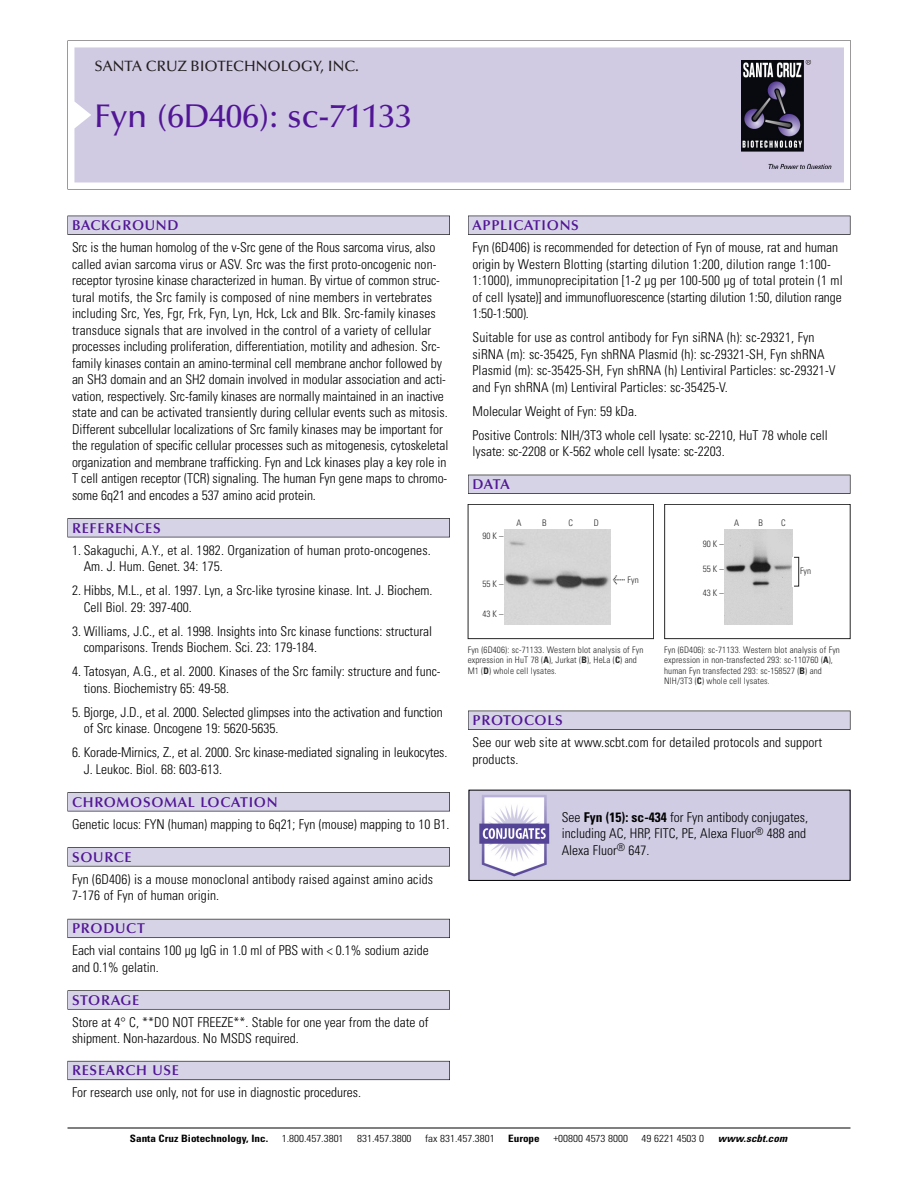
<style>
.page{position:relative;width:918px;height:1188px;background:#fff}
.page>*{position:absolute;margin:0;border:0;box-sizing:border-box;transform-origin:0 0}
.t1{font:500 33px "Optima";color:#511695}
.t2{font:500 15px "Optima";color:#231f20}
.t3{font:600 14.25px "Optima";letter-spacing:.05em;color:#511695}
.t4{font:300 condensed 13.5px/16.5px "Univers";color:#000}
.t5{font:300 condensed 10.2px "Univers";color:#000;scale:1.1 1}
.t6{font:700 condensed 10.2px "Univers";color:#000;scale:1.1 1}
.t7{font:italic 700 condensed 10.2px "Univers";letter-spacing:.005em;color:#000;scale:1.1 1}
.t8{font:9px/10.5px "Univers Condensed Light+GOZABG";letter-spacing:.015em;color:#272627}
.t9{font:9px/10.5px "Univers Condensed Light+MUFJSS";letter-spacing:.015em;color:#272627}
.s1{font-family:"Meta Plus Book Roman+CENWRT";font-size:10.5px}
.s2{font-family:"Univers Condensed Bold+XETQTM"}
.s3{font-family:"Univers Condensed Bold+WXTKXA"}
.s4{font-weight:700}
</style>
<div class="page">
<svg style="left:68px;top:40px;width:783px;height:149px"></svg>
<div style="left:74px;top:47px;width:770px;height:135px;background:#d1cae3"></div>
<img style="left:741px;top:60px;width:90px;height:108px">
<div style="left:68px;top:216px;width:382px;height:19px;background:#525155"></div>
<div style="left:68px;top:216px;width:381px;height:18px;background:#d7d3e7"></div>
<div style="left:68px;top:518px;width:382px;height:19px;background:#525155"></div>
<div style="left:68px;top:519px;width:381px;height:18px;background:#d7d3e7"></div>
<div style="left:68px;top:792px;width:382px;height:19px;background:#545357"></div>
<div style="left:68px;top:793px;width:381px;height:18px;background:#d7d3e7"></div>
<div style="left:68px;top:847px;width:382px;height:19px;background:#575759"></div>
<div style="left:68px;top:848px;width:381px;height:18px;background:#d7d3e7"></div>
<div style="left:68px;top:919px;width:382px;height:19px;background:#5b5a62"></div>
<div style="left:68px;top:919px;width:381px;height:18px;background:#d7d3e7"></div>
<div style="left:68px;top:990px;width:382px;height:20px;background:#626263"></div>
<div style="left:68px;top:991px;width:381px;height:18px;background:#d7d3e7"></div>
<div style="left:68px;top:1061px;width:382px;height:19px;background:#66646e"></div>
<div style="left:68px;top:1061px;width:381px;height:18px;background:#d7d3e7"></div>
<div style="left:468px;top:216px;width:382px;height:19px;background:#525155"></div>
<div style="left:468px;top:216px;width:382px;height:18px;background:#d7d3e7"></div>
<div style="left:468px;top:475px;width:382px;height:19px;background:#515055"></div>
<div style="left:468px;top:475px;width:382px;height:18px;background:#d7d3e7"></div>
<div style="left:468px;top:711px;width:382px;height:19px;background:#525155"></div>
<div style="left:468px;top:711px;width:382px;height:18px;background:#d7d3e7"></div>
<hr style="left:68px;top:1128px;width:782px;height:1px;background:#000">
<div style="left:664px;top:504px;width:186px;height:135px;border:1px solid #272627"></div>
<img style="left:725px;top:529px;width:67px;height:95px">
<div style="left:794px;top:557px;width:5px;height:29px;border:1px solid #272627"></div>
<div style="left:468px;top:504px;width:186px;height:135px;border:1px solid #272627"></div>
<img style="left:505px;top:529px;width:106px;height:95px">
<img style="left:471px;top:792px;width:377px;height:87px">
<div style="left:469px;top:790px;width:381px;height:91px;border:1px solid #000"></div>
<p class="t2" style="left:94px;top:61px;width:266px">SANTA CRUZ BIOTECHNOLOGY, INC.</p>
<h1 class="t1" style="left:94px;top:103px;width:319px">Fyn (6D406): sc-71133</h1>
<p class="t3" style="left:72px;top:219px;width:108px">BACKGROUND</p>
<p class="t4" style="left:72px;top:240px;width:378px">Src is the human homolog of the v-Src gene of the Rous sarcoma virus, also called avian sarcoma virus or ASV. Src was the first proto-oncogenic non&shy;receptor tyrosine kinase characterized in human. By virtue of common struc&shy;tural motifs, the Src family is composed of nine members in vertebrates including Src, Yes, Fgr, Frk, Fyn, Lyn, Hck, Lck and Blk. Src-family kinases transduce signals that are involved in the control of a variety of cellular processes including proliferation, differentiation, motility and adhesion. Src&shy;family kinases contain an amino-terminal cell membrane anchor followed by an SH3 domain and an SH2 domain involved in modular association and acti&shy;vation, respectively. Src-family kinases are normally maintained in an inactive state and can be activated transiently during cellular events such as mitosis.<br>Different subcellular localizations of Src family kinases may be important for the regulation of specific cellular processes such as mitogenesis, cytoskeletal organization and membrane trafficking. Fyn and Lck kinases play a key role in T cell antigen receptor (TCR) signaling. The human Fyn gene maps to chromo&shy;some 6q21 and encodes a 537 amino acid protein.</p>
<p class="t3" style="left:72px;top:522px;width:90px">REFERENCES</p>
<p class="t4" style="left:84px;top:543px;width:349px;text-indent:-12px">1. Sakaguchi, A.Y., et al. 1982. Organization of human proto-oncogenes.<br>Am. J. Hum. Genet. 34: 175.</p>
<p class="t4" style="left:84px;top:583px;width:350px;text-indent:-12px">2. Hibbs, M.L., et al. 1997. Lyn, a Src-like tyrosine kinase. Int. J. Biochem.<br>Cell Biol. 29: 397-400.</p>
<p class="t4" style="left:84px;top:624px;width:350px;text-indent:-12px">3. Williams, J.C., et al. 1998. Insights into Src kinase functions: structural comparisons. Trends Biochem. Sci. 23: 179-184.</p>
<p class="t4" style="left:84px;top:664px;width:359px;text-indent:-12px">4. Tatosyan, A.G., et al. 2000. Kinases of the Src family: structure and func&shy;tions. Biochemistry 65: 49-58.</p>
<p class="t4" style="left:84px;top:705px;width:361px;text-indent:-12px">5. Bjorge, J.D., et al. 2000. Selected glimpses into the activation and function of Src kinase. Oncogene 19: 5620-5635.</p>
<p class="t4" style="left:84px;top:745px;width:365px;text-indent:-12px">6. Korade-Mirnics, Z., et al. 2000. Src kinase-mediated signaling in leukocytes.<br>J. Leukoc. Biol. 68: 603-613.</p>
<p class="t3" style="left:72px;top:796px;width:207px">CHROMOSOMAL LOCATION</p>
<p class="t4" style="left:72px;top:817px;width:379px">Genetic locus: FYN (human) mapping to 6q21; Fyn (mouse) mapping to 10 B1.</p>
<p class="t3" style="left:72px;top:851px;width:61px">SOURCE</p>
<p class="t4" style="left:72px;top:872px;width:363px">Fyn (6D406) is a mouse monoclonal antibody raised against amino acids<br>7-176 of Fyn of human origin.</p>
<p class="t3" style="left:72px;top:923px;width:74px">PRODUCT</p>
<p class="t4" style="left:72px;top:943px;width:358px">Each vial contains 100 µg IgG in 1.0 ml of PBS with &lt; 0.1% sodium azide and 0.1% gelatin.</p>
<p class="t3" style="left:72px;top:994px;width:69px">STORAGE</p>
<p class="t4" style="left:72px;top:1015px;width:358px">Store at 4° C, **DO NOT FREEZE**. Stable for one year from the date of shipment. Non-hazardous. No MSDS required.</p>
<p class="t3" style="left:72px;top:1065px;width:109px">RESEARCH USE</p>
<p class="t4" style="left:72px;top:1085px;width:290px">For research use only, not for use in diagnostic procedures.</p>
<p class="t3" style="left:473px;top:219px;width:108px">APPLICATIONS</p>
<p class="t4" style="left:473px;top:240px;width:372px">Fyn (6D406) is recommended for detection of Fyn of mouse, rat and human origin by Western Blotting (starting dilution 1:200, dilution range 1:100- 1:1000), immunoprecipitation [1-2 µg per 100-500 µg of total protein (1 ml of cell lysate)] and immunofluorescence (starting dilution 1:50, dilution range 1:50-1:500).</p>
<p class="t4" style="left:473px;top:330px;width:365px">Suitable for use as control antibody for Fyn siRNA (h): sc-29321, Fyn siRNA (m): sc-35425, Fyn shRNA Plasmid (h): sc-29321-SH, Fyn shRNA Plasmid (m): sc-35425-SH, Fyn shRNA (h) Lentiviral Particles: sc-29321-V and Fyn shRNA (m) Lentiviral Particles: sc-35425-V.</p>
<p class="t4" style="left:473px;top:400px;width:357px;line-height:24px">Molecular Weight of Fyn: 59 kDa.<br>Positive Controls: NIH/3T3 whole cell lysate: sc-2210, HuT 78 whole cell</p>
<p class="t4" style="left:473px;top:444px;width:254px">lysate: sc-2208 or K-562 whole cell lysate: sc-2203.</p>
<p class="t3" style="left:473px;top:479px;width:39px">DATA</p>
<p class="t9" style="left:483px;top:531px;width:22px">90K–</p>
<p class="t9" style="left:516px;top:518px;width:7px">A</p>
<p class="t9" style="left:542px;top:518px;width:6px">B</p>
<p class="t9" style="left:568px;top:518px;width:6px">C</p>
<p class="t9" style="left:594px;top:518px;width:7px">D</p>
<p class="t9" style="left:483px;top:579px;width:22px">55K–</p>
<p class="t9" style="left:483px;top:609px;width:22px">43K–</p>
<p class="t9" style="left:613px;top:575px;width:27px"><span class="s1">&lt;</span> Fyn</p>
<p class="t9" style="left:468px;top:645px;width:177px">Fyn (6D406): sc-71133. Western blot analysis of Fyn expression in HuT 78 (<span class="s2">A</span>), Jurkat (<span class="s2">B</span>), HeLa (<span class="s2">C</span>) and<br>M1 (<span class="s2">D</span>) whole cell lysates.</p>
<p class="t8" style="left:703px;top:539px;width:22px">90K–</p>
<p class="t8" style="left:703px;top:565px;width:22px">55K–</p>
<p class="t8" style="left:703px;top:588px;width:22px">43K–</p>
<p class="t8" style="left:734px;top:518px;width:7px">A</p>
<p class="t8" style="left:758px;top:518px;width:6px">B</p>
<p class="t8" style="left:781px;top:518px;width:6px">C</p>
<p class="t8" style="left:800px;top:566px;width:12px">Fyn</p>
<p class="t8" style="left:664px;top:645px;width:177px">Fyn (6D406): sc-71133. Western blot analysis of Fyn expression in non-transfected 293: sc-110760 (<span class="s3">A</span>), human Fyn transfected 293: sc-158527 (<span class="s3">B</span>) and NIH/3T3 (<span class="s3">C</span>) whole cell lysates.</p>
<p class="t3" style="left:473px;top:714px;width:92px">PROTOCOLS</p>
<p class="t4" style="left:473px;top:735px;width:351px">See our web site at www.scbt.com for detailed protocols and support products.</p>
<p class="t4" style="left:562px;top:810px;width:248px">See <span class="s4">Fyn (15): sc-434</span> for Fyn antibody conjugates, including AC, HRP, FITC, PE, Alexa Fluor<sup>®</sup> 488 and<br>Alexa Fluor<sup>®</sup> 647.</p>
<p class="t6" style="left:130px;top:1135px;width:127px">Santa Cruz Biotechnology, Inc.</p>
<p class="t5" style="left:282px;top:1135px;width:58px">1.800.457.3801</p>
<p class="t5" style="left:357px;top:1135px;width:51px">831.457.3800</p>
<p class="t5" style="left:425px;top:1135px;width:65px">fax 831.457.3801</p>
<p class="t6" style="left:508px;top:1135px;width:30px">Europe</p>
<p class="t5" style="left:553px;top:1135px;width:69px">+00800 4573 8000</p>
<p class="t5" style="left:642px;top:1135px;width:58px">49 6221 4503 0</p>
<p class="t7" style="left:718px;top:1135px;width:64px">www.scbt.com</p>
</div>
